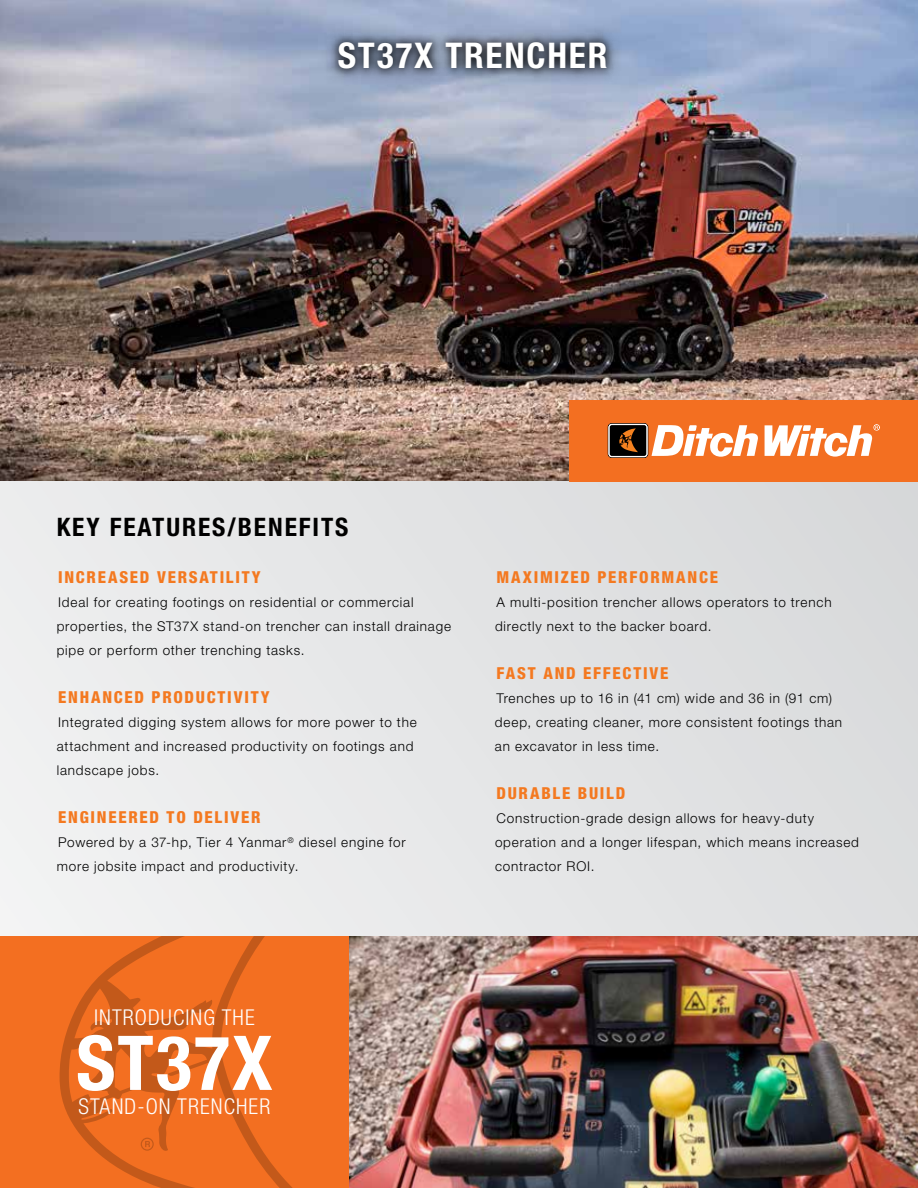
<style>
.page{position:relative;width:918px;height:1188px;background:#fff}
.page>*{position:absolute;margin:0;border:0;box-sizing:border-box;transform-origin:0 0}
.t1{font:700 condensed 75.6px "Helvetica Neue LT Std";letter-spacing:.025em;color:#fff}
.t2{font:700 condensed 35.4px "Helvetica Neue LT Std";letter-spacing:.05em;color:#fff}
.t3{font:700 condensed 25.5px "Helvetica Neue LT Std";letter-spacing:.075em;color:#000}
.t4{font:300 condensed 21.9px "Helvetica Neue LT Std";letter-spacing:.05em;color:#fff}
.t5{font:800 condensed 16.5px "Helvetica Neue LT Std";letter-spacing:.105em;color:#f47920}
.t6{font:300 13.5px/24px "Helvetica Neue LT Std";letter-spacing:.06em;color:#000}
</style>
<div class="page">
<div style="left:0;top:481px;width:918px;height:707px;background:#e4e5e6"></div>
<img style="left:349px;top:936px;width:569px;height:252px">
<div style="left:0;top:936px;width:349px;height:252px;background:#f36f21"></div>
<svg style="left:59px;top:1026px;width:10px;height:91px"></svg>
<svg style="left:69px;top:936px;width:224px;height:252px"></svg>
<img style="left:0;top:0;width:918px;height:481px">
<div style="left:569px;top:400px;width:349px;height:81px;background:#f36f21"></div>
<svg style="left:765px;top:424px;width:115px;height:33px"></svg>
<svg style="left:608px;top:423px;width:150px;height:35px"></svg>
<div style="left:321px;top:25px;width:302px;height:61px;background:#000;opacity:.75"></div>
<div style="left:329px;top:33px;width:286px;height:45px;background:#000;opacity:.86"></div>
<h2 class="t2" style="left:338px;top:34px;width:271px">ST37X TRENCHER</h2>
<h3 class="t3" style="left:57px;top:512px;width:293px">KEY FEATURES/BENEFITS</h3>
<p class="t5" style="left:58px;top:567px;width:204px">INCREASED VERSATILITY</p>
<p class="t6" style="left:57px;top:590px;width:396px">Ideal for creating footings on residential or commercial properties, the ST37X stand-on trencher can install drainage pipe or perform other trenching tasks.</p>
<p class="t5" style="left:58px;top:687px;width:213px">ENHANCED PRODUCTIVITY</p>
<p class="t6" style="left:57px;top:710px;width:362px">Integrated digging system allows for more power to the attachment and increased productivity on footings and landscape jobs.</p>
<p class="t5" style="left:58px;top:807px;width:204px">ENGINEERED TO DELIVER</p>
<p class="t6" style="left:57px;top:830px;width:351px">Powered by a 37-hp, Tier 4 Yanmar<sup>®</sup> diesel engine for more jobsite impact and productivity.</p>
<p class="t5" style="left:496px;top:567px;width:223px">MAXIMIZED PERFORMANCE</p>
<p class="t6" style="left:495px;top:590px;width:338px">A multi-position trencher allows operators to trench directly next to the backer board.</p>
<p class="t5" style="left:496px;top:663px;width:174px">FAST AND EFFECTIVE</p>
<p class="t6" style="left:495px;top:686px;width:349px">Trenches up to 16 in (41 cm) wide and 36 in (91 cm) deep, creating cleaner, more consistent footings than an excavator in less time.</p>
<p class="t5" style="left:496px;top:783px;width:130px">DURABLE BUILD</p>
<p class="t6" style="left:495px;top:806px;width:366px">Construction-grade design allows for heavy-duty operation and a longer lifespan, which means increased contractor ROI.</p>
<h3 class="t4" style="left:94px;top:1005px;width:162px">INTRODUCING THE</h3>
<h1 class="t1" style="left:76px;top:1017px;width:198px">ST37X</h1>
<h3 class="t4" style="left:78px;top:1093px;width:193px">STAND-ON TRENCHER</h3>
</div>
